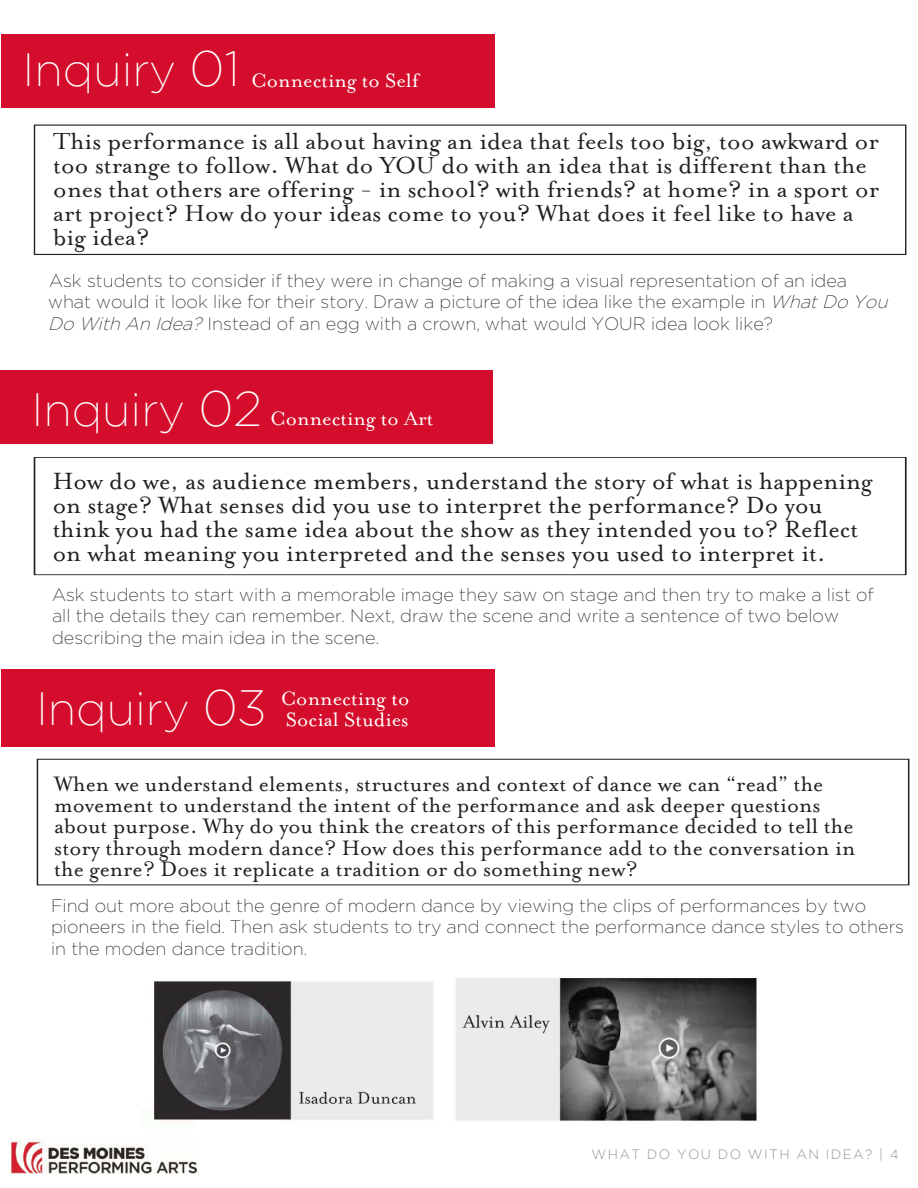
<style>
.page{position:relative;width:918px;height:1188px;background:#fff}
.page>*{position:absolute;margin:0;border:0;box-sizing:border-box;transform-origin:0 0}
.t1{font:200 46.5px "Gotham";color:#fff}
.t2{font:27px/24px "Mrs Eaves Roman";color:#231f20}
.t3{font:27px/24px "Mrs Eaves OT";color:#231f20}
.t4{font:24px/21.3px "Mrs Eaves OT";color:#231f20}
.t5{font:22.5px/21px "Mrs Eaves Roman";color:#fff}
.t6{font:200 18px/21.6px "Gotham";color:#221e1f}
.t7{font:300 13.5px "Gotham";letter-spacing:.1em;color:#939598}
.s1{font-size:49.5px}
.s2{font-style:italic}
</style>
<div class="page">
<div style="left:1px;top:669px;width:494px;height:78px;background:#d30d2b"></div>
<div style="left:0;top:370px;width:493px;height:73px;background:#d30d2b"></div>
<div style="left:1px;top:35px;width:494px;height:73px;background:#d30d2b"></div>
<img style="left:11px;top:1139px;width:187px;height:35px">
<div style="left:37px;top:759px;width:872px;height:127px;border:1px solid #231f20"></div>
<div style="left:34px;top:457px;width:872px;height:118px;border:1px solid #231f20"></div>
<div style="left:34px;top:124px;width:872px;height:131px;border:1px solid #231f20"></div>
<img style="left:154px;top:978px;width:603px;height:143px">
<h1 class="t1" style="left:23px;top:45px;width:220px">Inquiry <span class="s1">01</span></h1>
<p class="t5" style="left:251px;top:70px;width:169px">Connecting to Self</p>
<p class="t2" style="left:53px;top:129px;width:828px">This performance is all about having an idea that feels too big, too awkward or too strange to follow. What do YOU do with an idea that is different than the ones that others are offering - in school? with friends? at home? in a sport or art project? How do your ideas come to you? What does it feel like to have a big idea?</p>
<p class="t6" style="left:48px;top:269px;width:846px">Ask students to consider if they were in change of making a visual representation of an idea what would it look like for their story. Draw a picture of the idea like the example in <span class="s2">WhatDo You<br>Do With An Idea?</span>Instead of an egg with a crown, what would YOUR idea look like?</p>
<h1 class="t1" style="left:31px;top:385px;width:232px">Inquiry <span class="s1">02</span></h1>
<p class="t3" style="left:53px;top:469px;width:821px">How do we, as audience members, understand the story of what is happening on stage? What senses did you use to interpret the performance? Do you think you had the same idea about the show as they intended you to? Reflect on what meaning you interpreted and the senses you used to interpret it.</p>
<p class="t5" style="left:270px;top:408px;width:165px">Connecting to Art</p>
<p class="t6" style="left:52px;top:583px;width:823px">Ask students to start with a memorable image they saw on stage and then try to make a list of all the details they can remember. Next, draw the scene and write a sentence of two below describing the main idea in the scene.</p>
<h1 class="t1" style="left:36px;top:683px;width:232px">Inquiry <span class="s1">03</span></h1>
<p class="t5" style="left:281px;top:688px;width:130px">Connecting to<br>Social Studies</p>
<p class="t4" style="left:54px;top:773px;width:803px">When we understand elements, structures and context of dance we can “read” the movement to understand the intent of the performance and ask deeper questions about purpose. Why do you think the creators of this performance decided to tell the story through modern dance? How does this performance add to the conversation in the genre? Does it replicate a tradition or do something new?</p>
<p class="t6" style="left:51px;top:894px;width:854px">Find out more about the genre of modern dance by viewing the clips of performances by two pioneers in the field. Then ask students to try and connect the performance dance styles to others in the moden dance tradition.</p>
<p class="t7" style="left:592px;top:1147px;width:309px">WHAT DO YOU DO WITH AN IDEA? | 4</p>
</div>
